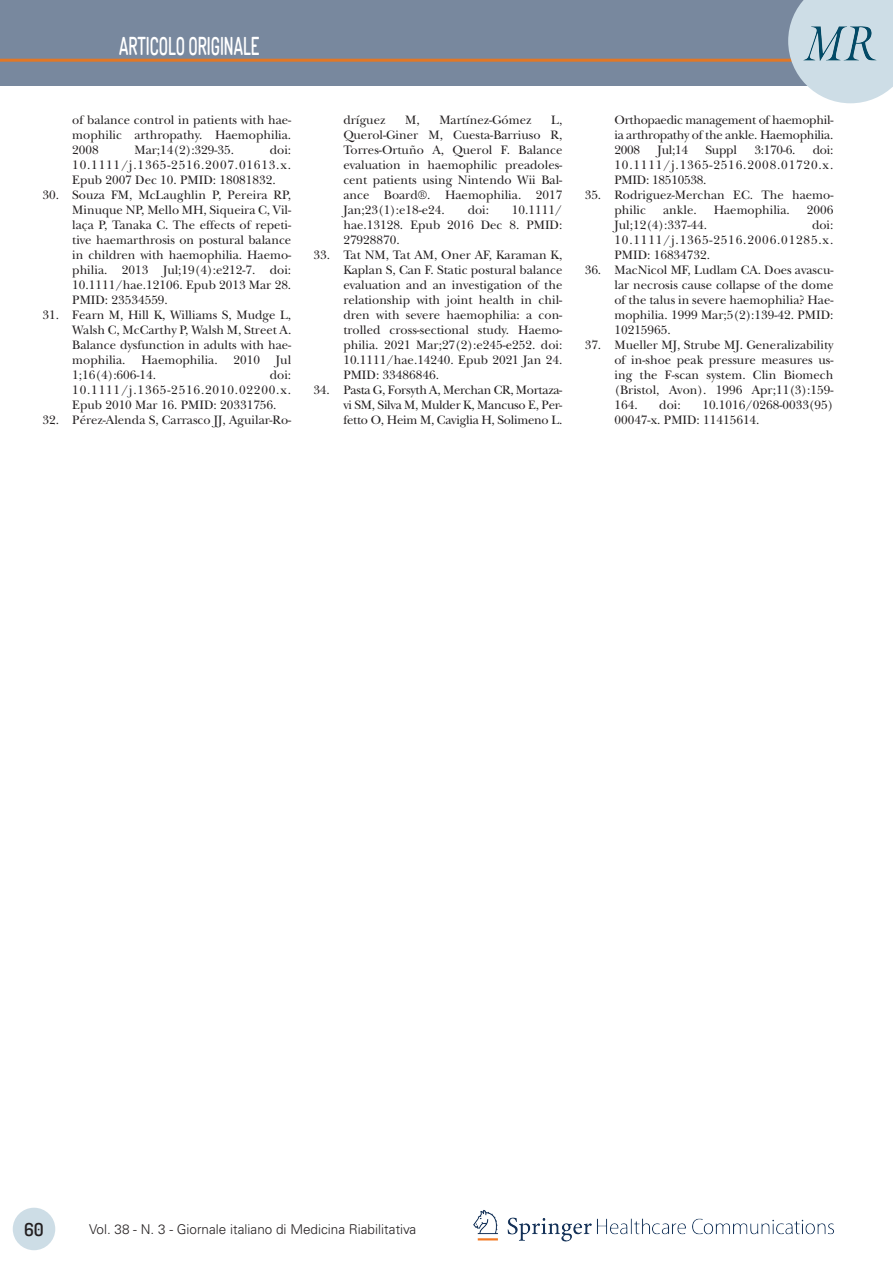
<style>
.page{position:relative;width:893px;height:1263px;background:#fff}
.page>*{position:absolute;margin:0;border:0;box-sizing:border-box;transform-origin:0 0}
.t1{font:600 24.75px "Dosis";color:#fff;scale:.67 1}
.t2{font:600 18px "Dosis";color:#231f20}
.t3{font:300 13.5px "Univers LT Std";color:#231f20}
.t4{font:12.75px/15px "New Baskerville";color:#231f20;text-align:justify}
</style>
<div class="page">
<div style="left:0;top:0;width:893px;height:85px;background:#78889e"></div>
<hr style="left:0;top:59px;width:804px;height:3px;background:#e27725">
<svg style="left:788px;top:0;width:105px;height:103px"></svg>
<img style="left:473px;top:1210px;width:361px;height:32px">
<div style="left:13px;top:1208px;width:42px;height:42px;background:#cddde6;border-radius:50%"></div>
<h1 class="t1" style="left:119px;top:30px;width:211px">ARTICOLO ORIGINALE</h1>
<p class="t4" style="left:72px;top:112px;width:221px">of balance control in patients with hae&shy;mophilic arthropathy. Haemophilia.<br>2008</p>
<p class="t4" style="left:134px;top:142px;width:101px">Mar;14(2):329-35.</p>
<p class="t4" style="left:72px;top:142px;width:220px;text-indent:198px">doi:<br>10.1111/j.1365-2516.2007.01613.x.<br>Epub 2007 Dec 10. PMID: 18081832.</p>
<p class="t4" style="left:72px;top:187px;width:221px;text-indent:-30px">30. Souza FM, McLaughlin P, Pereira RP, Minuque NP, Mello MH, Siqueira C, Vil&shy;laça P, Tanaka C. The effects of repeti&shy;tive haemarthrosis on postural balance in children with haemophilia. Haemo&shy;philia. 2013 Jul;19(4):e212-7. doi:<br>10.1111/hae.12106. Epub 2013 Mar 28.<br>PMID: 23534559.</p>
<p class="t4" style="left:72px;top:307px;width:221px;text-indent:-30px">31. Fearn M, Hill K, Williams S, Mudge L, Walsh C, McCarthy P, Walsh M, Street A.<br>Balance dysfunction in adults with hae&shy;mophilia. Haemophilia. 2010 Jul 1;16(4):606-14.</p>
<p class="t4" style="left:72px;top:367px;width:220px;text-indent:198px">doi:<br>10.1111/j.1365-2516.2010.02200.x.<br>Epub 2010 Mar 16. PMID: 20331756.</p>
<p class="t4" style="left:43px;top:412px;width:250px">32. Pérez-Alenda S, Carrasco JJ, Aguilar-Ro-</p>
<p class="t4" style="left:343px;top:112px;width:44px">dríguez</p>
<p class="t4" style="left:405px;top:112px;width:16px">M,</p>
<p class="t4" style="left:439px;top:112px;width:94px">Martínez-Gómez</p>
<p class="t4" style="left:343px;top:112px;width:221px;text-indent:208px">L, Querol-Giner M, Cuesta-Barriuso R, Torres-Ortuño A, Querol F. Balance evaluation in haemophilic preadoles&shy;cent patients using Nintendo Wii Bal&shy;ance Board®. Haemophilia. 2017<br>Jan;23(1):e18-e24.</p>
<p class="t4" style="left:343px;top:202px;width:220px;text-indent:168px">10.1111/ hae.13128. Epub 2016 Dec 8. PMID:<br>27928870.</p>
<p class="t4" style="left:343px;top:247px;width:220px;text-indent:-30px">33. Tat NM, Tat AM, Oner AF, Karaman K, Kaplan S, Can F. Static postural balance evaluation and an investigation of the relationship with joint health in chil&shy;dren with severe haemophilia: a con&shy;trolled cross-sectional study. Haemo&shy;philia. 2021 Mar;27(2):e245-e252. doi:<br>10.1111/hae.14240. Epub 2021 Jan 24.<br>PMID: 33486846.</p>
<p class="t4" style="left:343px;top:382px;width:220px;text-indent:-30px">34. Pasta G, Forsyth A, Merchan CR, Mortaza&shy;vi SM, Silva M, Mulder K, Mancuso E, Per&shy;fetto O, Heim M, Caviglia H, Solimeno L.</p>
<p class="t4" style="left:468px;top:202px;width:23px">doi:</p>
<p class="t4" style="left:614px;top:113px;width:220px">Orthopaedic management of haemophil&shy;ia arthropathy of the ankle. Haemophilia.<br>2008</p>
<p class="t4" style="left:658px;top:143px;width:32px">Jul;14</p>
<p class="t4" style="left:706px;top:143px;width:33px">Suppl</p>
<p class="t4" style="left:754px;top:143px;width:43px">3:170-6.</p>
<p class="t4" style="left:614px;top:143px;width:220px;text-indent:198px">doi:<br>10.1111/j.1365-2516.2008.01720.x.<br>PMID: 18510538.</p>
<p class="t4" style="left:614px;top:188px;width:221px;text-indent:-30px">35. Rodriguez-Merchan EC. The haemo&shy;philic</p>
<p class="t4" style="left:663px;top:203px;width:35px">ankle.</p>
<p class="t4" style="left:714px;top:203px;width:78px">Haemophilia.</p>
<p class="t4" style="left:807px;top:203px;width:28px">2006</p>
<p class="t4" style="left:614px;top:218px;width:94px">Jul;12(4):337-44.</p>
<p class="t4" style="left:614px;top:218px;width:220px;text-indent:198px">doi:<br>10.1111/j.1365-2516.2006.01285.x.<br>PMID: 16834732.</p>
<p class="t4" style="left:614px;top:263px;width:221px;text-indent:-30px">36. MacNicol MF, Ludlam CA. Does avascu&shy;lar necrosis cause collapse of the dome of the talus in severe haemophilia? Hae&shy;mophilia. 1999 Mar;5(2):139-42. PMID:<br>10215965.</p>
<p class="t4" style="left:614px;top:338px;width:220px;text-indent:-30px">37. Mueller MJ, Strube MJ. Generalizability of in-shoe peak pressure measures us&shy;ing the F-scan system. Clin Biomech (Bristol, Avon). 1996 Apr;11(3):159- 164.</p>
<p class="t4" style="left:614px;top:397px;width:220px;text-indent:88px">10.1016/0268-0033(95)<br>00047-x. PMID: 11415614.</p>
<p class="t4" style="left:659px;top:397px;width:23px">doi:</p>
<h2 class="t2" style="left:24px;top:1217px;width:21px">60</h2>
<p class="t3" style="left:89px;top:1221px;width:329px">Vol. 38 - N. 3 - Giornale italiano di Medicina Riabilitativa</p>
</div>
